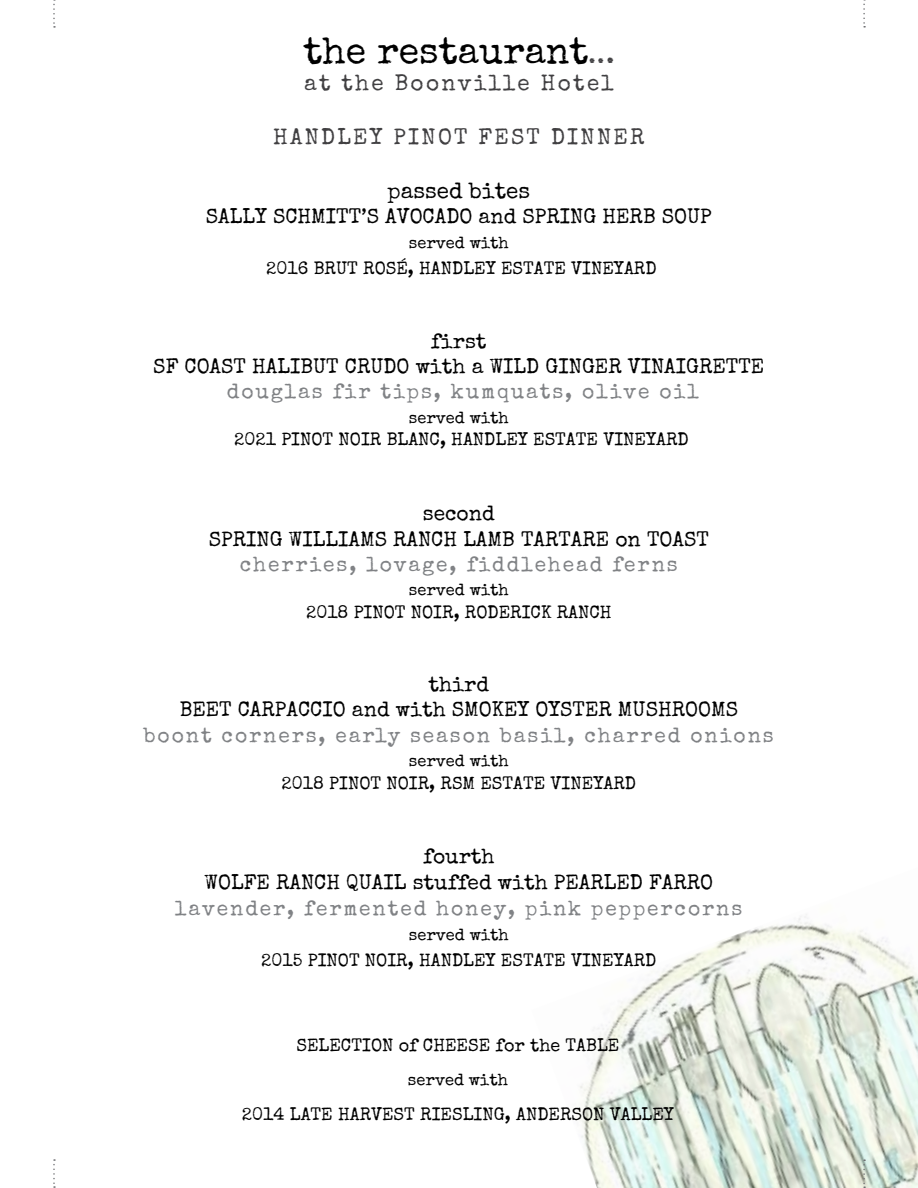
<style>
.page{position:relative;width:918px;height:1188px;background:#fff}
.page>*{position:absolute;margin:0;border:0;box-sizing:border-box;transform-origin:0 0}
.t1{font:37.5px "Special Elite";color:#000}
.t2{font:22.5px "Special Elite";letter-spacing:.1em;color:#414042}
.t3{font:22.5px "Special Elite";color:#000}
.t4{font:21px/25.2px "Special Elite";color:#000;text-align:center}
.t5{font:21px "Special Elite";letter-spacing:.09em;color:#808285}
.t6{font:18px "Special Elite";color:#000}
.t7{font:16.5px "Special Elite";color:#000}
.s1{font-size:19.5px;color:#414042}
.s2{font-size:22.5px;color:#414042}
</style>
<div class="page">
<img style="left:578px;top:914px;width:340px;height:274px">
<svg style="left:53px;top:1159px;width:2px;height:29px"></svg>
<svg style="left:53px;top:0;width:2px;height:28px"></svg>
<svg style="left:863px;top:0;width:2px;height:28px"></svg>
<svg style="left:863px;top:1160px;width:2px;height:28px"></svg>
<h1 class="t1" style="left:303px;top:27px;width:312px">the restaurant<span class="s1">..</span><span class="s2">.</span></h1>
<p class="t2" style="left:304px;top:68px;width:311px">at the Boonville Hotel</p>
<p class="t2" style="left:273px;top:122px;width:373px">HANDLEY PINOT FEST DINNER</p>
<p class="t3" style="left:388px;top:176px;width:144px">passed bites</p>
<p class="t4" style="left:206px;top:203px;width:508px">SALLY SCHMITT’S AVOCADO and SPRING HERB SOUP</p>
<p class="t7" style="left:409px;top:232px;width:102px">served with</p>
<p class="t6" style="left:266px;top:256px;width:392px">2016 BRUT ROSÉ, HANDLEY ESTATE VINEYARD</p>
<p class="t4" style="left:153px;top:328px;width:613px">first<br>SF COAST HALIBUT CRUDO with a WILD GINGER VINAIGRETTE</p>
<p class="t5" style="left:227px;top:378px;width:473px">douglas fir tips, kumquats, olive oil</p>
<p class="t7" style="left:409px;top:407px;width:102px">served with</p>
<p class="t6" style="left:234px;top:427px;width:456px">2021 PINOT NOIR BLANC, HANDLEY ESTATE VINEYARD</p>
<p class="t4" style="left:209px;top:501px;width:502px">second<br>SPRING WILLIAMS RANCH LAMB TARTARE on TOAST</p>
<p class="t5" style="left:240px;top:551px;width:439px">cherries, lovage, fiddlehead ferns</p>
<p class="t7" style="left:409px;top:579px;width:102px">served with</p>
<p class="t6" style="left:306px;top:601px;width:307px">2018 PINOT NOIR, RODERICK RANCH</p>
<p class="t4" style="left:180px;top:672px;width:560px">third<br>BEET CARPACCIO and with SMOKEY OYSTER MUSHROOMS</p>
<p class="t5" style="left:144px;top:722px;width:631px">boont corners, early season basil, charred onions</p>
<p class="t7" style="left:409px;top:750px;width:102px">served with</p>
<p class="t6" style="left:282px;top:772px;width:356px">2018 PINOT NOIR, RSM ESTATE VINEYARD</p>
<p class="t4" style="left:205px;top:843px;width:510px;line-height:25.8px">fourth<br>WOLFE RANCH QUAIL stuffed with PEARLED FARRO</p>
<p class="t5" style="left:175px;top:894px;width:568px">lavender, fermented honey, pink peppercorns</p>
<p class="t7" style="left:409px;top:924px;width:102px">served with</p>
<p class="t6" style="left:261px;top:949px;width:397px">2015 PINOT NOIR, HANDLEY ESTATE VINEYARD</p>
<p class="t6" style="left:297px;top:1034px;width:324px">SELECTION of CHEESE for the TABLE</p>
<p class="t7" style="left:408px;top:1069px;width:102px">served with</p>
<p class="t6" style="left:242px;top:1103px;width:434px">2014 LATE HARVEST RIESLING, ANDERSON VALLEY</p>
</div>
